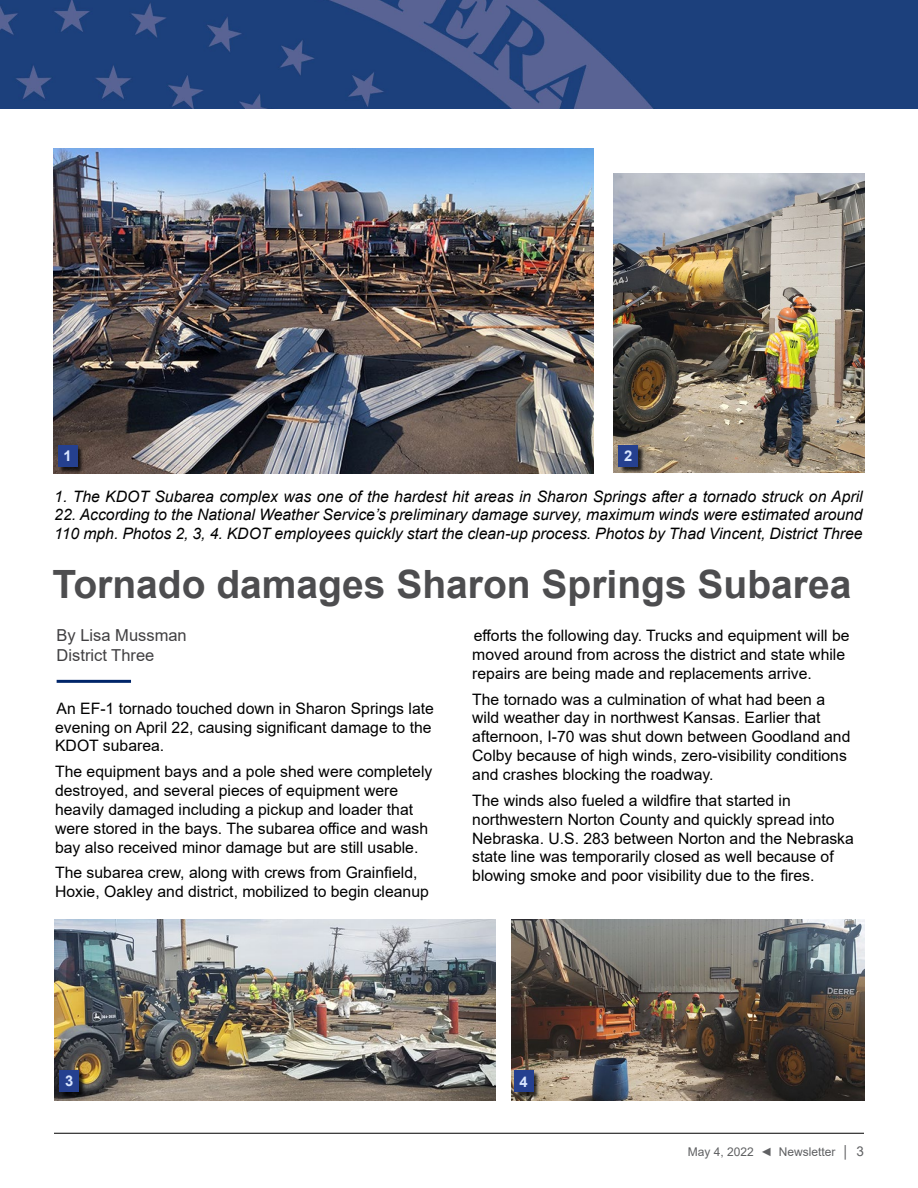
<style>
.page{position:relative;width:918px;height:1188px;background:#fff}
.page>*{position:absolute;margin:0;border:0;box-sizing:border-box;transform-origin:0 0}
.t1{font:700 39px "Arial";color:#4d4d4f}
.t2{font:16.5px/19.8px "Arial";color:#414042}
.t3{font:15.75px/18.9px "Arial";color:#000}
.t4{font:italic 15.75px/18.9px "Arial";color:#000}
.t5{font:700 14.7px "Arial";color:#d9e6ff}
.t6{font:12px "Arial";color:#606163}
.s1{font-size:13.5px}
</style>
<div class="page">
<hr style="left:54px;top:1133px;width:810px;height:1px;background:#000">
<img style="left:0;top:0;width:918px;height:109px">
<img style="left:512px;top:920px;width:352px;height:180px">
<img style="left:54px;top:920px;width:441px;height:180px">
<img style="left:613px;top:173px;width:252px;height:300px">
<img style="left:54px;top:148px;width:540px;height:326px">
<hr style="left:57px;top:680px;width:74px;height:3px;background:#002569">
<div style="left:59px;top:446px;width:25px;height:28px;background:#000;opacity:.75"></div>
<div style="left:58px;top:445px;width:19px;height:22px;background:#25408f"></div>
<div style="left:620px;top:446px;width:25px;height:28px;background:#000;opacity:.75"></div>
<div style="left:619px;top:445px;width:19px;height:22px;background:#25408f"></div>
<div style="left:61px;top:1071px;width:25px;height:28px;background:#000;opacity:.75"></div>
<div style="left:60px;top:1070px;width:19px;height:22px;background:#25408f"></div>
<div style="left:515px;top:1071px;width:25px;height:28px;background:#000;opacity:.75"></div>
<div style="left:514px;top:1070px;width:19px;height:22px;background:#25408f"></div>
<p class="t5" style="left:64px;top:446px;width:10px">1</p>
<p class="t5" style="left:624px;top:446px;width:10px">2</p>
<p class="t4" style="left:54px;top:487px;width:810px">1. The KDOT Subarea complex was one of the hardest hit areas in Sharon Springs after a tornado struck on April</p>
<p class="t4" style="left:54px;top:506px;width:810px">22. According to the National Weather Service’s preliminary damage survey, maximum winds were estimated around<br>110 mph. Photos 2, 3, 4. KDOT employees quickly start the clean-up process. Photos by Thad Vincent, District Three</p>
<h1 class="t1" style="left:52px;top:557px;width:800px">Tornado damages Sharon Springs Subarea</h1>
<p class="t2" style="left:57px;top:625px;width:132px">By Lisa Mussman<br>District Three</p>
<p class="t3" style="left:472px;top:626px;width:379px">efforts the following day. Trucks and equipment will be moved around from across the district and state while repairs are being made and replacements arrive.</p>
<p class="t3" style="left:472px;top:689px;width:380px">The tornado was a culmination of what had been a wild weather day in northwest Kansas. Earlier that afternoon, I-70 was shut down between Goodland and Colby because of high winds, zero-visibility conditions and crashes blocking the roadway.</p>
<p class="t3" style="left:472px;top:791px;width:383px">The winds also fueled a wildfire that started in northwestern Norton County and quickly spread into Nebraska. U.S. 283 between Norton and the Nebraska state line was temporarily closed as well because of blowing smoke and poor visibility due to the fires.</p>
<p class="t3" style="left:55px;top:699px;width:380px">An EF-1 tornado touched down in Sharon Springs late evening on April 22, causing significant damage to the<br>KDOT subarea.</p>
<p class="t3" style="left:55px;top:762px;width:379px">The equipment bays and a pole shed were completely destroyed, and several pieces of equipment were heavily damaged including a pickup and loader that were stored in the bays. The subarea office and wash bay also received minor damage but are still usable.</p>
<p class="t3" style="left:55px;top:863px;width:375px">The subarea crew, along with crews from Grainfield,<br>Hoxie, Oakley and district, mobilized to begin cleanup</p>
<p class="t5" style="left:65px;top:1071px;width:10px">3</p>
<p class="t5" style="left:519px;top:1071px;width:10px">4</p>
<p class="t6" style="left:688px;top:1143px;width:178px">May 4, 2022 ◄ Newsletter │ <span class="s1">3</span></p>
</div>
